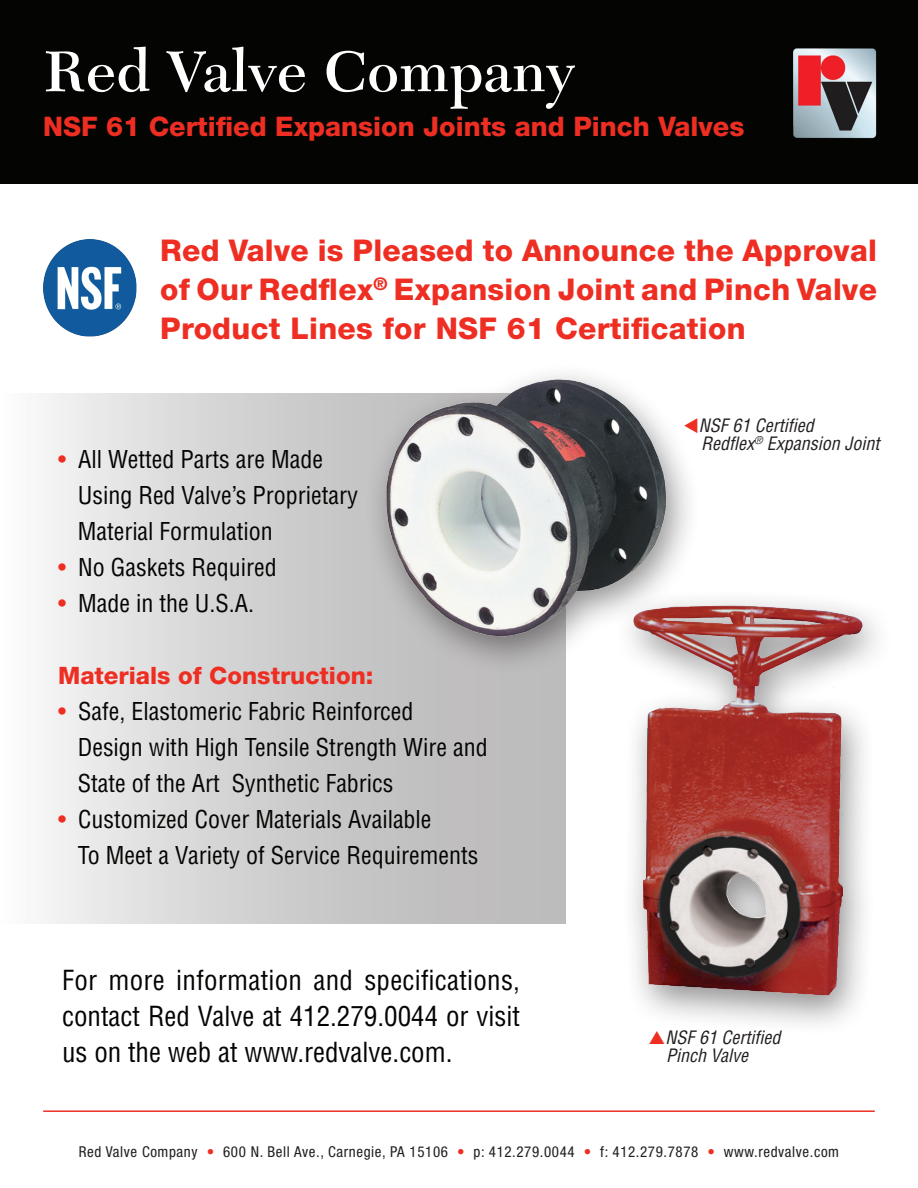
<style>
.page{position:relative;width:918px;height:1188px;background:#fff}
.page>*{position:absolute;margin:0;border:0;box-sizing:border-box;transform-origin:0 0}
.t1{font:600 60px "New Caledonia";letter-spacing:.01em;color:#fff}
.t2{font:800 30px/39px "Helvetica Neue";letter-spacing:.01em;color:#ee2e22;text-align:justify}
.t3{font:condensed 27px/36px "Helvetica";color:#040503;text-align:justify}
.t4{font:800 27px "Helvetica Neue";color:#ee2e22}
.t5{font:condensed 24px/36px "Helvetica";color:#040503}
.t6{font:800 24px "Helvetica Neue";color:#ee2e22}
.t7{font:italic condensed 18px/18px "Helvetica";color:#231f20}
.t8{font:condensed 15px "Helvetica Neue";letter-spacing:.04em;color:#231f20}
.s1{color:#ee2e22}
</style>
<div class="page">
<div style="left:0;top:393px;width:566px;height:530px;background:linear-gradient(to right,#f3f3f3,#b3b1b2)"></div>
<div style="left:0;top:0;width:918px;height:184px;background:#040503"></div>
<img style="left:793px;top:48px;width:84px;height:90px">
<img style="left:43px;top:239px;width:93px;height:98px">
<hr style="left:43px;top:1110px;width:832px;height:2px;background:#ee2e22">
<div style="left:612px;top:588px;width:284px;height:448px;background:#231f20;opacity:.5"></div>
<img style="left:631px;top:601px;width:234px;height:397px">
<div style="left:363px;top:362px;width:338px;height:315px;background:#231f20;opacity:.5"></div>
<img style="left:379px;top:374px;width:291px;height:269px">
<svg style="left:649px;top:1031px;width:15px;height:5px"></svg>
<h1 class="t1" style="left:43px;top:36px;width:532px">Red Valve Company</h1>
<p class="t4" style="left:43px;top:110px;width:703px">NSF 61 Certified Expansion Joints and Pinch Valves</p>
<p class="t2" style="left:160px;top:231px;width:718px">Red Valve is Pleased to Announce the Approval of Our Redflex<sup>®</sup> Expansion Joint and Pinch Valve Product Lines for NSF 61 Certification</p>
<p class="t5" style="left:78px;top:441px;width:282px;text-indent:-19px"><span class="s1">•</span> All Wetted Parts are Made<br>Using Red Valve’s Proprietary<br>Material Formulation</p>
<p class="t5" style="left:58px;top:549px;width:220px"><span class="s1">•</span> No Gaskets Required</p>
<p class="t5" style="left:58px;top:585px;width:197px"><span class="s1">•</span> Made in the U.S.A.</p>
<p class="t6" style="left:58px;top:661px;width:317px">Materials of Construction:</p>
<p class="t5" style="left:78px;top:693px;width:412px;text-indent:-19px"><span class="s1">•</span> Safe, Elastomeric Fabric Reinforced<br>Design with High Tensile Strength Wire and<br>State of the Art Synthetic Fabrics</p>
<p class="t5" style="left:78px;top:801px;width:402px;text-indent:-19px"><span class="s1">•</span> Customized Cover Materials Available<br>To Meet a Variety of Service Requirements</p>
<p class="t3" style="left:62px;top:962px;width:459px">For more information and specifications, contact Red Valve at 412.279.0044 or visit us on the web at www.redvalve.com.</p>
<p class="t7" style="left:701px;top:416px;width:180px;text-indent:-18px"><span class="s1">▼</span>NSF 61 Certified<br>Redflex<sup>®</sup> Expansion Joint</p>
<p class="t7" style="left:666px;top:1028px;width:116px">NSF 61 Certified<br>Pinch Valve</p>
<p class="t8" style="left:79px;top:1143px;width:762px">Red Valve Company <span class="s1">•</span> 600 N. Bell Ave., Carnegie, PA 15106 <span class="s1">•</span> p: 412.279.0044 <span class="s1">•</span> f: 412.279.7878 <span class="s1">•</span> www.redvalve.com</p>
</div>
